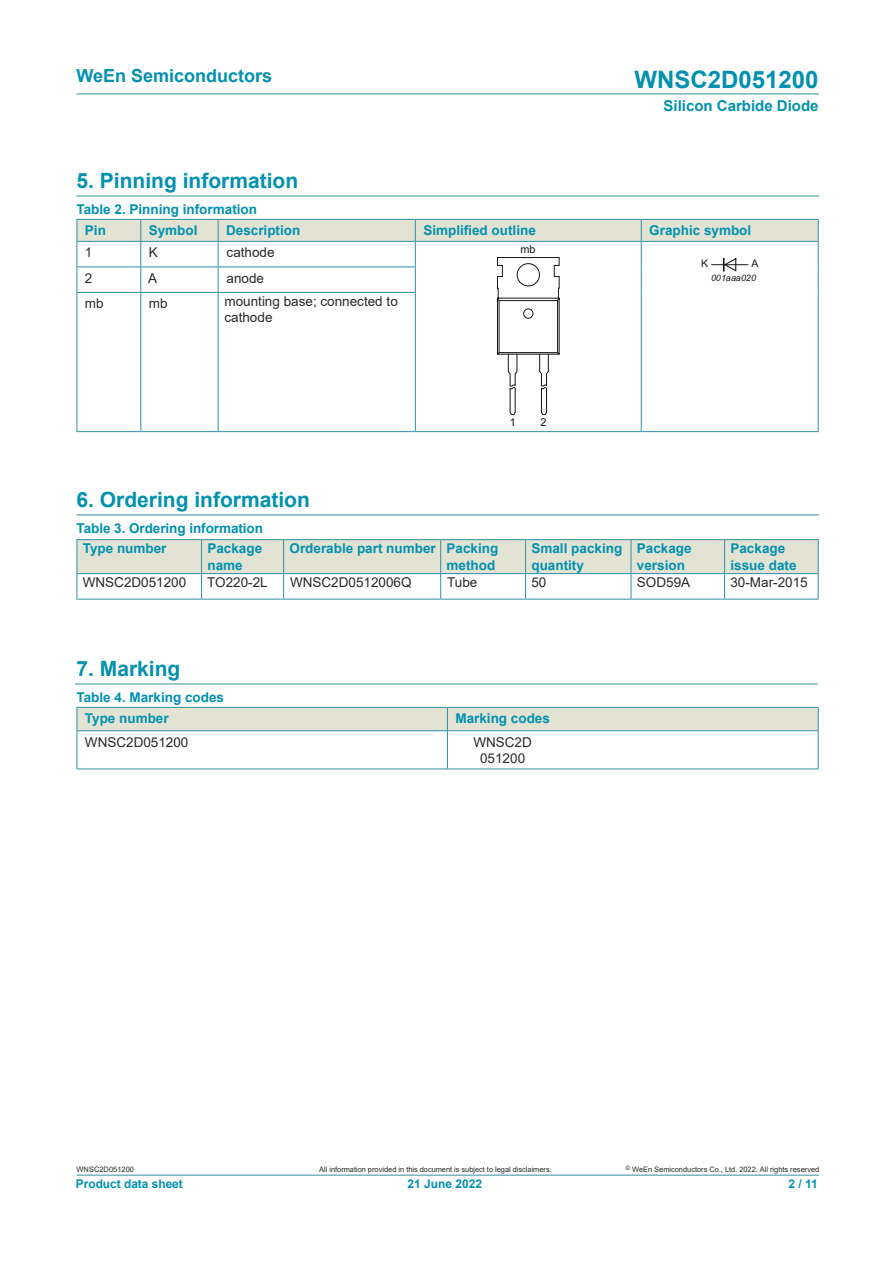
<style>
.page{position:relative;width:893px;height:1263px;background:#fff}
.page>*{position:absolute;margin:0;border:0;box-sizing:border-box;transform-origin:0 0}
.t1{font:700 24px "Arial";color:#0091b0}
.t2{font:700 21px "Arial";color:#0091b0}
.t3{font:700 18px "Arial";color:#0091b0}
.t4{font:700 15px "Arial";color:#0091b0}
.t5{font:700 13.5px/16.2px "Arial";color:#0091b0}
.t6{font:13.5px/16.2px "Arial";color:#2b2829}
.t7{font:700 12px "Arial";color:#0091b0}
.t8{font:10.95px "Arial";color:#141615}
.t9{font:10.5px "Arial";color:#161616}
.t10{font:italic 9px "Arial";color:#161616}
.t11{font:7.5px "Arial";letter-spacing:-.005em;color:#2b2829}
</style>
<div class="page">
<hr style="left:77px;top:94px;width:742px;height:1px;background:#318fa7">
<hr style="left:77px;top:1175px;width:742px;height:1px;background:#318fa7">
<hr style="left:77px;top:196px;width:742px;height:1px;background:#318fa7">
<hr style="left:77px;top:514px;width:742px;height:1px;background:#318fa7">
<hr style="left:75px;top:684px;width:743px;height:1px;background:#318fa7">
<hr style="left:641px;top:292px;width:1px;height:139px;background:#318fa7">
<hr style="left:818px;top:292px;width:1px;height:139px;background:#318fa7">
<hr style="left:77px;top:293px;width:1px;height:138px;background:#318fa7">
<hr style="left:140px;top:293px;width:1px;height:138px;background:#318fa7">
<hr style="left:218px;top:293px;width:1px;height:138px;background:#318fa7">
<hr style="left:415px;top:293px;width:1px;height:138px;background:#318fa7">
<hr style="left:77px;top:431px;width:64px;height:1px;background:#318fa7">
<hr style="left:141px;top:431px;width:77px;height:1px;background:#318fa7">
<hr style="left:218px;top:431px;width:197px;height:1px;background:#318fa7">
<hr style="left:415px;top:431px;width:226px;height:1px;background:#318fa7">
<hr style="left:641px;top:431px;width:178px;height:1px;background:#318fa7">
<svg style="left:77px;top:219px;width:742px;height:196px"></svg>
<div style="left:77px;top:540px;width:125px;height:34px;background:#e3e3d4"></div>
<svg style="left:77px;top:574px;width:1px;height:25px"></svg>
<svg style="left:201px;top:540px;width:618px;height:59px"></svg>
<hr style="left:77px;top:539px;width:125px;height:1px;background:#318fa7">
<hr style="left:77px;top:540px;width:1px;height:33px;background:#318fa7">
<hr style="left:202px;top:539px;width:82px;height:1px;background:#318fa7">
<hr style="left:284px;top:539px;width:157px;height:1px;background:#318fa7">
<hr style="left:441px;top:539px;width:85px;height:1px;background:#318fa7">
<hr style="left:526px;top:539px;width:105px;height:1px;background:#318fa7">
<hr style="left:631px;top:539px;width:94px;height:1px;background:#318fa7">
<hr style="left:725px;top:539px;width:94px;height:1px;background:#318fa7">
<hr style="left:77px;top:573px;width:125px;height:1px;background:#318fa7">
<hr style="left:202px;top:573px;width:82px;height:1px;background:#318fa7">
<hr style="left:284px;top:573px;width:157px;height:1px;background:#318fa7">
<hr style="left:441px;top:573px;width:85px;height:1px;background:#318fa7">
<hr style="left:526px;top:573px;width:105px;height:1px;background:#318fa7">
<hr style="left:631px;top:573px;width:94px;height:1px;background:#318fa7">
<hr style="left:725px;top:573px;width:94px;height:1px;background:#318fa7">
<hr style="left:77px;top:599px;width:125px;height:1px;background:#318fa7">
<hr style="left:202px;top:599px;width:82px;height:1px;background:#318fa7">
<hr style="left:284px;top:599px;width:157px;height:1px;background:#318fa7">
<hr style="left:441px;top:599px;width:85px;height:1px;background:#318fa7">
<hr style="left:526px;top:599px;width:105px;height:1px;background:#318fa7">
<hr style="left:631px;top:599px;width:94px;height:1px;background:#318fa7">
<hr style="left:725px;top:599px;width:94px;height:1px;background:#318fa7">
<svg style="left:77px;top:707px;width:742px;height:62px"></svg>
<hr style="left:558px;top:730px;width:261px;height:1px;background:#318fa7">
<hr style="left:818px;top:731px;width:1px;height:37px;background:#318fa7">
<hr style="left:558px;top:768px;width:261px;height:1px;background:#318fa7">
<h3 class="t3" style="left:77px;top:66px;width:197px">WeEn Semiconductors</h3>
<h1 class="t1" style="left:634px;top:65px;width:186px">WNSC2D051200</h1>
<p class="t4" style="left:663px;top:97px;width:157px">Silicon Carbide Diode</p>
<h2 class="t2" style="left:77px;top:173px;width:223px">5. Pinning information</h2>
<p class="t5" style="left:77px;top:202px;width:182px">Table 2. Pinning information</p>
<p class="t5" style="left:85px;top:224px;width:23px">Pin</p>
<p class="t5" style="left:149px;top:224px;width:50px">Symbol</p>
<p class="t5" style="left:226px;top:224px;width:76px">Description</p>
<p class="t5" style="left:423px;top:222px;width:114px">Simpli昀椀ed outline</p>
<p class="t5" style="left:649px;top:224px;width:104px">Graphic symbol</p>
<p class="t6" style="left:85px;top:246px;width:9px">1</p>
<p class="t6" style="left:149px;top:246px;width:11px">K</p>
<p class="t6" style="left:227px;top:246px;width:50px">cathode</p>
<p class="t8" style="left:521px;top:243px;width:17px">mb</p>
<p class="t6" style="left:85px;top:271px;width:9px">2</p>
<p class="t6" style="left:148px;top:271px;width:11px">A</p>
<p class="t6" style="left:227px;top:271px;width:39px">anode</p>
<p class="t6" style="left:85px;top:297px;width:20px">mb</p>
<p class="t6" style="left:149px;top:297px;width:20px">mb</p>
<p class="t6" style="left:224px;top:293px;width:175px">mounting base; connected to cathode</p>
<h2 class="t2" style="left:77px;top:492px;width:235px">6. Ordering information</h2>
<p class="t5" style="left:77px;top:521px;width:188px">Table 3. Ordering information</p>
<p class="t8" style="left:510px;top:416px;width:8px">1</p>
<p class="t8" style="left:540px;top:416px;width:8px">2</p>
<p class="t9" style="left:701px;top:257px;width:9px">K</p>
<p class="t9" style="left:751px;top:257px;width:9px">A</p>
<p class="t10" style="left:711px;top:273px;width:46px">001aaa020</p>
<p class="t5" style="left:83px;top:542px;width:85px">Type number</p>
<p class="t5" style="left:207px;top:542px;width:56px">Package name</p>
<p class="t5" style="left:289px;top:542px;width:210px;text-align:right">Orderable part number Packing method</p>
<p class="t5" style="left:531px;top:542px;width:92px">Small packing quantity</p>
<p class="t5" style="left:637px;top:542px;width:56px">Package version</p>
<p class="t5" style="left:730px;top:542px;width:68px">Package issue date</p>
<p class="t6" style="left:83px;top:574px;width:105px">WNSC2D051200</p>
<p class="t6" style="left:207px;top:576px;width:62px">TO220-2L</p>
<p class="t6" style="left:290px;top:574px;width:123px">WNSC2D0512006Q</p>
<p class="t6" style="left:447px;top:576px;width:32px">Tube</p>
<p class="t6" style="left:531px;top:574px;width:17px">50</p>
<p class="t6" style="left:637px;top:574px;width:55px">SOD59A</p>
<p class="t6" style="left:730px;top:574px;width:79px">30-Mar-2015</p>
<h2 class="t2" style="left:77px;top:661px;width:105px">7. Marking</h2>
<p class="t5" style="left:77px;top:690px;width:149px">Table 4. Marking codes</p>
<p class="t5" style="left:85px;top:711px;width:85px">Type number</p>
<p class="t5" style="left:455px;top:711px;width:96px">Marking codes</p>
<p class="t6" style="left:85px;top:734px;width:105px">WNSC2D051200</p>
<p class="t6" style="left:473px;top:735px;width:60px;text-align:center">WNSC2D<br>051200</p>
<p class="t11" style="left:77px;top:1166px;width:59px">WNSC2D051200</p>
<p class="t7" style="left:76px;top:1177px;width:108px">Product data sheet</p>
<p class="t11" style="left:319px;top:1166px;width:234px">All information provided in this document is subject to legal disclaimers.</p>
<p class="t11" style="left:626px;top:1166px;width:195px"><sup>©</sup> WeEn Semiconductors Co., Ltd. 2022. All rights reserved</p>
<p class="t7" style="left:408px;top:1177px;width:76px">21 June 2022</p>
<p class="t7" style="left:788px;top:1179px;width:31px">2 / 11</p>
</div>
